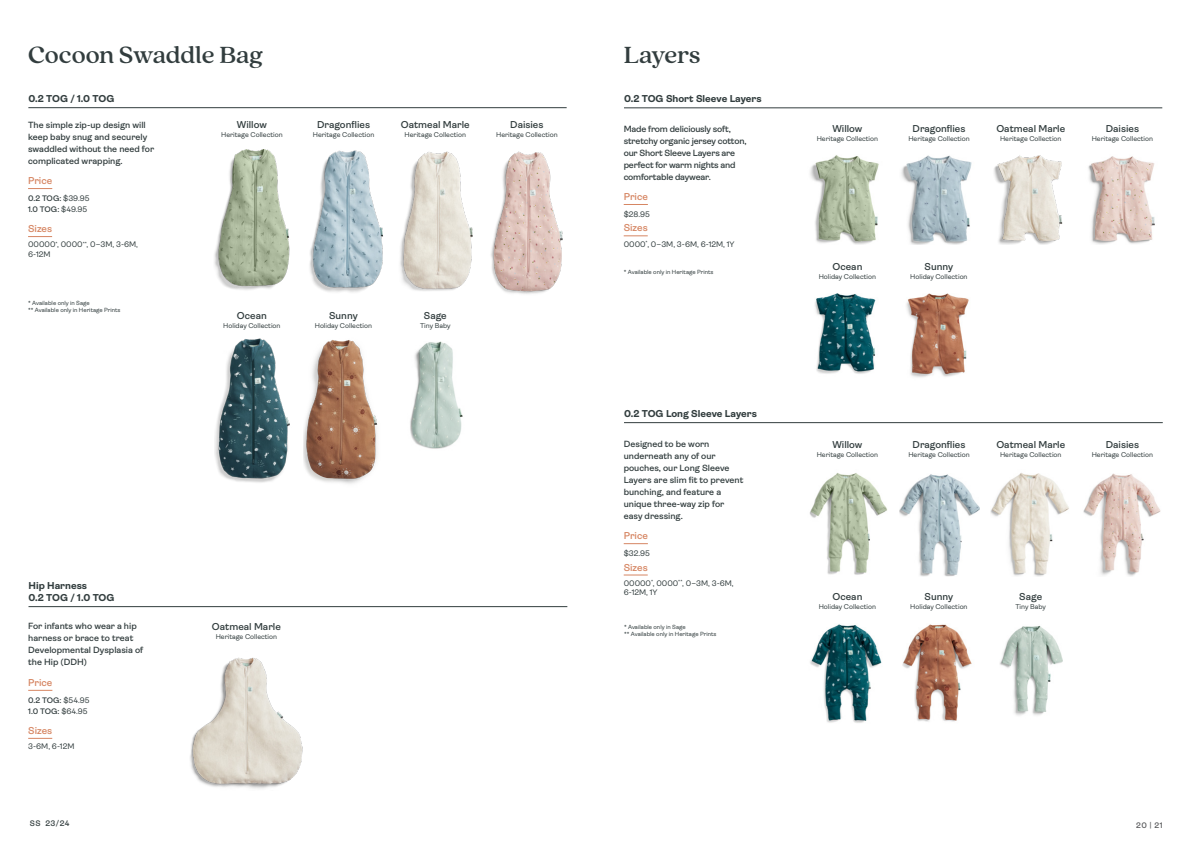
<style>
.page{position:relative;width:1191px;height:842px;background:#fff}
.page>*{position:absolute;margin:0;border:0;box-sizing:border-box;transform-origin:0 0}
.t1{font:500 26px "Quincy CF";letter-spacing:-.005em;color:#323d3e}
.t2{font:600 10px "Ambit";color:#323d3e}
.t3{font:700 10px/12px "Ambit";color:#323d3e}
.t4{font:600 10px "Ambit";color:#d68663}
.t5{font:600 9px/12px "Ambit";color:#323d3e}
.t6{font:600 9px/12px "Ambit";letter-spacing:-.02em;color:#323d3e}
.t7{font:8px/9.6px "Ambit";color:#323d3e}
.t8{font:600 8px/11px "Ambit";color:#323d3e}
.t9{font:600 8px "Ambit";color:#58595b}
.t10{font:7px "Ambit";color:#323d3e}
.t11{font:6px/7.2px "Ambit";color:#323d3e}
.s1{font-weight:400}
</style>
<div class="page">
<img style="left:303px;top:340px;width:75px;height:144px">
<img style="left:491px;top:151px;width:72px;height:143px">
<img style="left:309px;top:150px;width:74px;height:143px">
<img style="left:400px;top:151px;width:73px;height:140px">
<img style="left:994px;top:155px;width:69px;height:90px">
<img style="left:810px;top:155px;width:69px;height:90px">
<img style="left:809px;top:473px;width:78px;height:102px">
<img style="left:810px;top:624px;width:72px;height:99px">
<img style="left:899px;top:474px;width:80px;height:102px">
<img style="left:902px;top:624px;width:70px;height:98px">
<img style="left:990px;top:473px;width:79px;height:103px">
<img style="left:1083px;top:473px;width:78px;height:103px">
<img style="left:815px;top:293px;width:61px;height:81px">
<img style="left:1088px;top:156px;width:67px;height:88px">
<img style="left:901px;top:155px;width:71px;height:90px">
<img style="left:906px;top:293px;width:63px;height:85px">
<img style="left:214px;top:338px;width:76px;height:145px">
<hr style="left:28px;top:107px;width:538px;height:1px;background:#323d3e">
<img style="left:214px;top:149px;width:76px;height:141px">
<svg style="left:28px;top:188px;width:24px;height:1px"></svg>
<svg style="left:28px;top:236px;width:24px;height:1px"></svg>
<img style="left:190px;top:657px;width:113px;height:132px">
<hr style="left:29px;top:606px;width:538px;height:1px;background:#323d3e">
<svg style="left:28px;top:690px;width:24px;height:1px"></svg>
<svg style="left:28px;top:738px;width:24px;height:1px"></svg>
<img style="left:410px;top:341px;width:53px;height:108px">
<hr style="left:624px;top:108px;width:538px;height:1px;background:#323d3e">
<hr style="left:624px;top:422px;width:538px;height:1px;background:#323d3e">
<svg style="left:623px;top:204px;width:25px;height:1px"></svg>
<svg style="left:623px;top:236px;width:25px;height:1px"></svg>
<svg style="left:623px;top:543px;width:25px;height:1px"></svg>
<svg style="left:623px;top:575px;width:25px;height:1px"></svg>
<img style="left:1000px;top:626px;width:62px;height:90px">
<h1 class="t1" style="left:28px;top:40px;width:236px">Cocoon Swaddle Bag</h1>
<h2 class="t3" style="left:28px;top:92px;width:88px">0.2 TOG / 1.0 TOG</h2>
<p class="t5" style="left:28px;top:119px;width:128px">The simple zip-up design will keep baby snug and securely swaddled without the need for complicated wrapping.</p>
<h2 class="t4" style="left:28px;top:175px;width:26px">Price</h2>
<p class="t8" style="left:28px;top:193px;width:63px">0.2 TOG: <span class="s1">$39.95<br></span>1.0 TOG: <span class="s1">$49.95</span></p>
<h2 class="t4" style="left:28px;top:223px;width:26px">Sizes</h2>
<p class="t7" style="left:28px;top:240px;width:111px">00000<sup>*</sup>, 0000<sup>**</sup>, 0–3M, 3-6M,<br>6-12M</p>
<h2 class="t2" style="left:237px;top:119px;width:31px">Willow</h2>
<p class="t10" style="left:221px;top:131px;width:63px">Heritage Collection</p>
<p class="t11" style="left:28px;top:299px;width:94px">* Available only in Sage<br>** Available only in Heritage Prints</p>
<h2 class="t2" style="left:237px;top:310px;width:32px">Ocean</h2>
<p class="t10" style="left:223px;top:322px;width:59px">Holiday Collection</p>
<h2 class="t2" style="left:317px;top:119px;width:54px">Dragonflies</h2>
<p class="t10" style="left:313px;top:131px;width:63px">Heritage Collection</p>
<h2 class="t2" style="left:401px;top:119px;width:70px">Oatmeal Marle</h2>
<p class="t10" style="left:404px;top:131px;width:63px">Heritage Collection</p>
<h2 class="t2" style="left:510px;top:119px;width:35px">Daisies</h2>
<p class="t10" style="left:496px;top:131px;width:63px">Heritage Collection</p>
<h2 class="t2" style="left:329px;top:310px;width:30px">Sunny</h2>
<p class="t10" style="left:315px;top:322px;width:59px">Holiday Collection</p>
<h2 class="t2" style="left:424px;top:310px;width:24px">Sage</h2>
<p class="t10" style="left:420px;top:322px;width:32px">Tiny Baby</p>
<h2 class="t3" style="left:29px;top:579px;width:88px">Hip Harness<br>0.2 TOG / 1.0 TOG</h2>
<p class="t5" style="left:28px;top:620px;width:116px">For infants who wear a hip harness or brace to treat<br>Developmental Dysplasia of the Hip (DDH)</p>
<h2 class="t4" style="left:28px;top:677px;width:26px">Price</h2>
<p class="t8" style="left:28px;top:694px;width:63px">0.2 TOG: <span class="s1">$54.95<br></span>1.0 TOG: <span class="s1">$64.95</span></p>
<h2 class="t4" style="left:28px;top:725px;width:26px">Sizes</h2>
<p class="t7" style="left:28px;top:742px;width:48px">3-6M, 6-12M</p>
<h2 class="t2" style="left:212px;top:621px;width:70px">Oatmeal Marle</h2>
<p class="t10" style="left:216px;top:633px;width:63px">Heritage Collection</p>
<h1 class="t1" style="left:623px;top:40px;width:78px">Layers</h1>
<h2 class="t3" style="left:624px;top:93px;width:139px">0.2 TOG Short Sleeve Layers</h2>
<p class="t6" style="left:623px;top:123px;width:124px">Made from deliciously soft, stretchy organic jersey cotton, our Short Sleeve Layers are perfect for warm nights and comfortable daywear.</p>
<h2 class="t4" style="left:623px;top:191px;width:26px">Price</h2>
<p class="t7" style="left:623px;top:209px;width:28px">$28.95</p>
<h2 class="t4" style="left:623px;top:222px;width:26px">Sizes</h2>
<p class="t7" style="left:623px;top:239px;width:112px">0000<sup>*</sup>, 0–3M, 3-6M, 6-12M, 1Y</p>
<p class="t11" style="left:623px;top:268px;width:91px">* Available only in Heritage Prints</p>
<h2 class="t3" style="left:624px;top:407px;width:134px">0.2 TOG Long Sleeve Layers</h2>
<p class="t5" style="left:623px;top:438px;width:121px">Designed to be worn underneath any of our pouches, our Long Sleeve<br>Layers are slim fit to prevent bunching, and feature a unique three-way zip for easy dressing.</p>
<h2 class="t4" style="left:623px;top:530px;width:26px">Price</h2>
<p class="t7" style="left:623px;top:548px;width:28px">$32.95</p>
<h2 class="t4" style="left:623px;top:561px;width:26px">Sizes</h2>
<p class="t7" style="left:623px;top:578px;width:111px">00000<sup>*</sup>, 0000<sup>**</sup>, 0–3M, 3-6M,<br>6-12M, 1Y</p>
<p class="t11" style="left:624px;top:623px;width:94px">* Available only in Sage<br>** Available only in Heritage Prints</p>
<h2 class="t2" style="left:832px;top:123px;width:31px">Willow</h2>
<p class="t10" style="left:816px;top:135px;width:63px">Heritage Collection</p>
<h2 class="t2" style="left:912px;top:123px;width:54px">Dragonflies</h2>
<p class="t10" style="left:908px;top:135px;width:63px">Heritage Collection</p>
<h2 class="t2" style="left:996px;top:123px;width:70px">Oatmeal Marle</h2>
<p class="t10" style="left:1000px;top:135px;width:63px">Heritage Collection</p>
<h2 class="t2" style="left:1105px;top:123px;width:35px">Daisies</h2>
<p class="t10" style="left:1091px;top:135px;width:63px">Heritage Collection</p>
<h2 class="t2" style="left:832px;top:261px;width:31px">Ocean</h2>
<p class="t10" style="left:818px;top:273px;width:59px">Holiday Collection</p>
<h2 class="t2" style="left:924px;top:261px;width:30px">Sunny</h2>
<p class="t10" style="left:910px;top:273px;width:59px">Holiday Collection</p>
<h2 class="t2" style="left:832px;top:439px;width:31px">Willow</h2>
<p class="t10" style="left:816px;top:450px;width:63px">Heritage Collection</p>
<h2 class="t2" style="left:912px;top:439px;width:54px">Dragonflies</h2>
<p class="t10" style="left:908px;top:450px;width:63px">Heritage Collection</p>
<h2 class="t2" style="left:996px;top:439px;width:70px">Oatmeal Marle</h2>
<p class="t10" style="left:1000px;top:450px;width:63px">Heritage Collection</p>
<h2 class="t2" style="left:1105px;top:439px;width:35px">Daisies</h2>
<p class="t10" style="left:1091px;top:450px;width:63px">Heritage Collection</p>
<h2 class="t2" style="left:832px;top:591px;width:31px">Ocean</h2>
<p class="t10" style="left:818px;top:603px;width:59px">Holiday Collection</p>
<h2 class="t2" style="left:924px;top:591px;width:30px">Sunny</h2>
<p class="t10" style="left:910px;top:603px;width:59px">Holiday Collection</p>
<h2 class="t2" style="left:1019px;top:591px;width:24px">Sage</h2>
<p class="t10" style="left:1015px;top:603px;width:32px">Tiny Baby</p>
<p class="t8" style="left:30px;top:818px;width:41px">SS 23/24</p>
<p class="t9" style="left:1136px;top:820px;width:28px">20 | 21</p>
</div>
